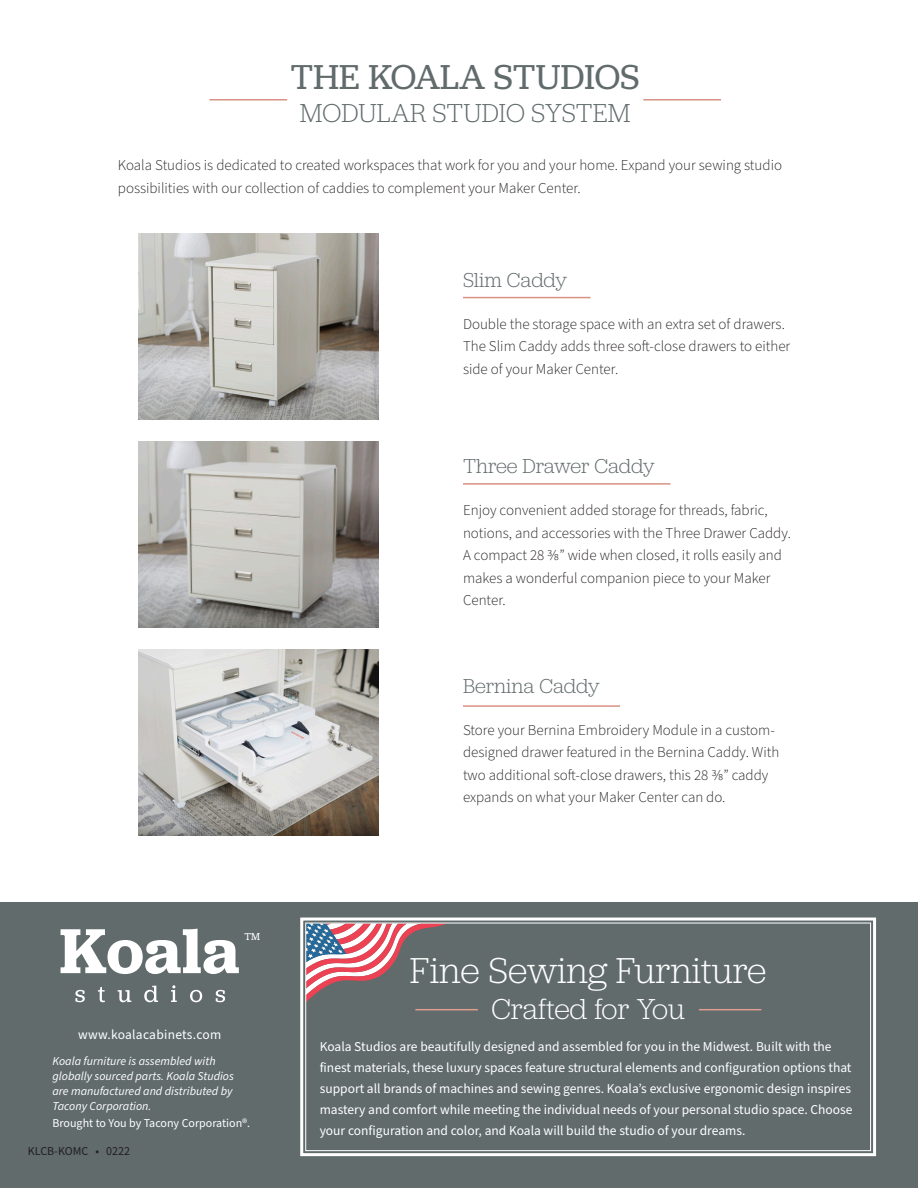
<style>
.page{position:relative;width:918px;height:1188px;background:#fff}
.page>*{position:absolute;margin:0;border:0;box-sizing:border-box;transform-origin:0 0}
.t1{font:300 37.5px "Jubilat";letter-spacing:-.005em;color:#fff}
.t2{font:36px "Jubilat";color:#616b6c}
.t3{font:300 30px "Jubilat";letter-spacing:-.005em;color:#fff}
.t4{font:300 27px "Jubilat";color:#616b6c}
.t5{font:300 21px "Jubilat";letter-spacing:-.005em;color:#616b6c}
.t6{font:300 15px/22.5px "Source Sans Pro";color:#231f20}
.t7{font:13.5px/21px "Source Sans Pro";color:#fff}
.t8{font:13.5px "Source Sans Pro";letter-spacing:.02em;color:#fff}
.t9{font:italic 12px/15px "Source Sans Pro";color:#fff}
.t10{font:12px "Source Sans Pro";color:#fff}
.t11{font:12px "Source Sans Pro";color:#231f20}
.t12{font:10.5px "Jubilat";color:#fff}
</style>
<div class="page">
<div style="left:0;top:903px;width:918px;height:285px;background:#616b6c"></div>
<svg style="left:300px;top:917px;width:577px;height:240px"></svg>
<div style="left:305px;top:923px;width:566px;height:228px;border:1px solid #fff"></div>
<svg style="left:61px;top:929px;width:178px;height:45px"></svg>
<svg style="left:75px;top:990px;width:10px;height:12px"></svg>
<svg style="left:98px;top:987px;width:7px;height:15px"></svg>
<svg style="left:118px;top:990px;width:13px;height:12px"></svg>
<svg style="left:144px;top:986px;width:14px;height:16px"></svg>
<svg style="left:171px;top:985px;width:6px;height:17px"></svg>
<svg style="left:190px;top:990px;width:12px;height:12px"></svg>
<svg style="left:216px;top:990px;width:9px;height:12px"></svg>
<hr style="left:699px;top:1009px;width:62px;height:1px;background:#de9d8f">
<hr style="left:415px;top:1009px;width:63px;height:1px;background:#de9d8f">
<img style="left:138px;top:233px;width:240px;height:187px">
<img style="left:138px;top:441px;width:240px;height:187px">
<img style="left:138px;top:650px;width:240px;height:186px">
<hr style="left:209px;top:99px;width:78px;height:1px;background:#d89184">
<hr style="left:643px;top:99px;width:78px;height:1px;background:#d89184">
<hr style="left:463px;top:297px;width:128px;height:1px;background:#d89184">
<hr style="left:463px;top:705px;width:157px;height:2px;background:#d89184">
<hr style="left:463px;top:483px;width:207px;height:2px;background:#d89184">
<p class="t2" style="left:291px;top:55px;width:351px">THE KOALA STUDIOS</p>
<p class="t4" style="left:300px;top:96px;width:332px">MODULAR STUDIO SYSTEM</p>
<p class="t6" style="left:118px;top:154px;width:666px">Koala Studios is dedicated to created workspaces that work for you and your home. Expand your sewing studio possibilities with our collection of caddies to complement your Maker Center.</p>
<p class="t5" style="left:463px;top:267px;width:106px">Slim Caddy</p>
<p class="t6" style="left:463px;top:313px;width:329px">Double the storage space with an extra set of drawers.<br>The Slim Caddy adds three soft-close drawers to either side of your Maker Center.</p>
<p class="t5" style="left:463px;top:453px;width:193px">Three Drawer Caddy</p>
<p class="t6" style="left:463px;top:499px;width:329px">Enjoy convenient added storage for threads, fabric, notions, and accessories with the Three Drawer Caddy.<br>A compact 28 ⅜” wide when closed, it rolls easily and makes a wonderful companion piece to your Maker Center.</p>
<p class="t5" style="left:463px;top:673px;width:138px">Bernina Caddy</p>
<p class="t12" style="left:244px;top:930px;width:17px">TM</p>
<p class="t8" style="left:78px;top:1025px;width:145px">www.koalacabinets.com</p>
<p class="t9" style="left:52px;top:1054px;width:183px">Koala furniture is assembled with globally sourced parts. Koala Studios are manufactured and distributed by<br>Tacony Corporation.</p>
<p class="t10" style="left:52px;top:1115px;width:199px">Brought to You by Tacony Corporation®.</p>
<p class="t11" style="left:28px;top:1143px;width:104px">KLCB-KOMC • 0222</p>
<p class="t6" style="left:463px;top:719px;width:318px">Store your Bernina Embroidery Module in a custom&shy;designed drawer featured in the Bernina Caddy. With two additional soft-close drawers, this 28 ⅜” caddy expands on what your Maker Center can do.</p>
<p class="t1" style="left:410px;top:947px;width:358px">Fine Sewing Furniture</p>
<p class="t3" style="left:491px;top:990px;width:195px">Crafted for You</p>
<p class="t7" style="left:320px;top:1036px;width:534px">Koala Studios are beautifully designed and assembled for you in the Midwest. Built with the finest materials, these luxury spaces feature structural elements and configuration options that support all brands of machines and sewing genres. Koala’s exclusive ergonomic design inspires mastery and comfort while meeting the individual needs of your personal studio space. Choose your configuration and color, and Koala will build the studio of your dreams.</p>
</div>
